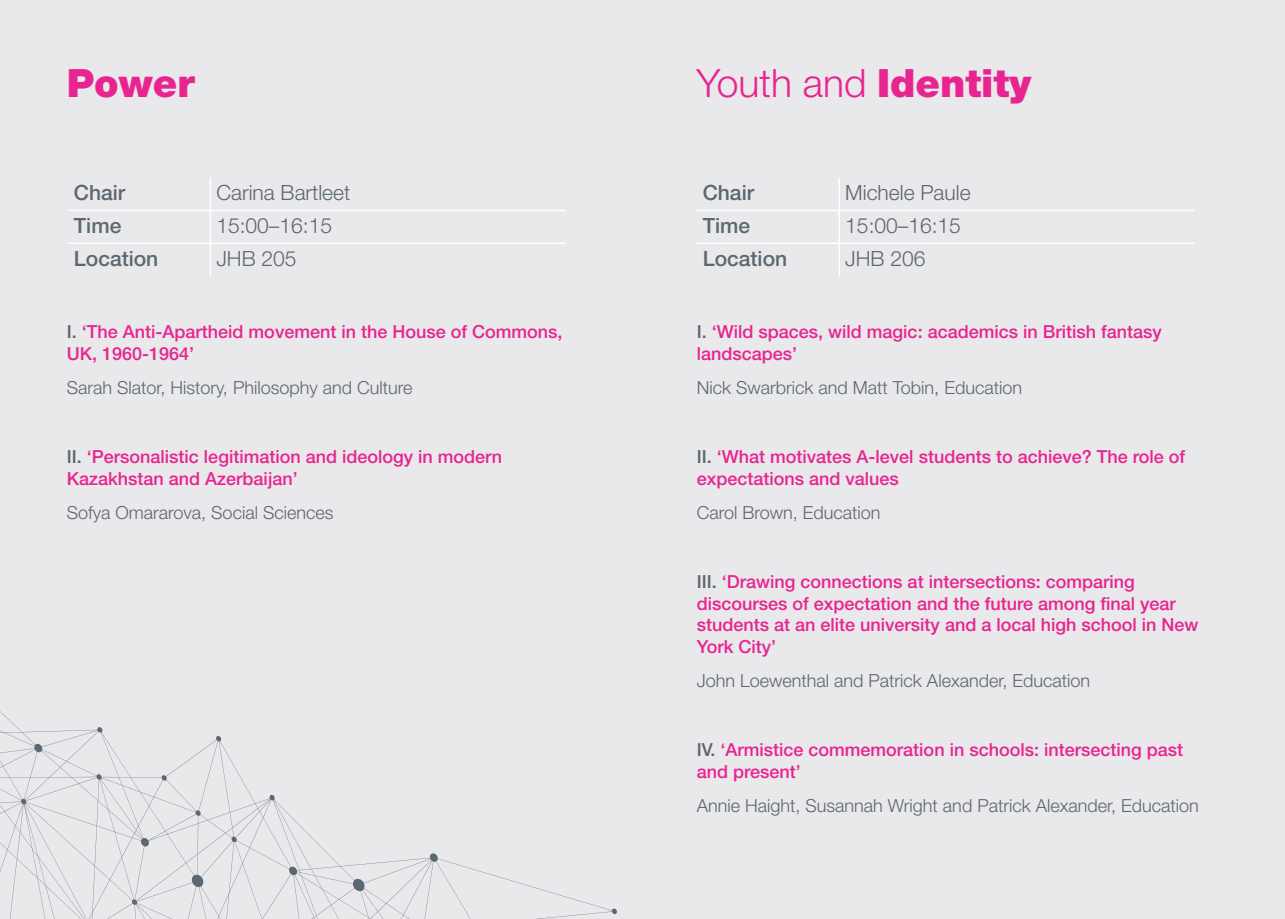
<style>
.page{position:relative;width:1285px;height:919px;background:#fff}
.page>*{position:absolute;margin:0;border:0;box-sizing:border-box;transform-origin:0 0}
.t1{font:300 39px "Helvetica Neue";color:#e82490}
.t2{font:900 39px "Helvetica Neue";color:#e82490}
.t3{font:300 21px "Helvetica Neue";color:#5b6771}
.t4{font:500 21px "Helvetica Neue LT";color:#5b6771}
.t5{font:500 18px/21.6px "Helvetica Neue LT";color:#e82490}
.t6{font:300 18px "Helvetica Neue";color:#5b6771}
.s1{color:#5b6771}
.s2{font-weight:900}
</style>
<div class="page">
<div style="left:0;top:0;width:1284px;height:918px;background:#e9e8ea"></div>
<hr style="left:696px;top:242px;width:143px;height:2px;background:#fff">
<hr style="left:839px;top:242px;width:355px;height:2px;background:#fff">
<hr style="left:696px;top:210px;width:143px;height:1px;background:#fff">
<hr style="left:839px;top:210px;width:355px;height:1px;background:#fff">
<hr style="left:838px;top:178px;width:1px;height:32px;background:#fff">
<hr style="left:838px;top:211px;width:1px;height:31px;background:#fff">
<hr style="left:838px;top:244px;width:1px;height:32px;background:#fff">
<hr style="left:68px;top:242px;width:142px;height:2px;background:#fff">
<hr style="left:210px;top:242px;width:355px;height:2px;background:#fff">
<hr style="left:68px;top:210px;width:142px;height:1px;background:#fff">
<hr style="left:210px;top:210px;width:355px;height:1px;background:#fff">
<hr style="left:210px;top:178px;width:1px;height:32px;background:#fff">
<hr style="left:210px;top:211px;width:1px;height:31px;background:#fff">
<hr style="left:210px;top:244px;width:1px;height:32px;background:#fff">
<svg style="left:0;top:711px;width:617px;height:207px"></svg>
<h1 class="t2" style="left:67px;top:60px;width:129px">Power</h1>
<p class="t4" style="left:74px;top:180px;width:53px">Chair</p>
<p class="t3" style="left:216px;top:180px;width:135px">Carina Bartleet</p>
<p class="t4" style="left:74px;top:213px;width:49px">Time</p>
<p class="t3" style="left:216px;top:213px;width:117px">15:00–16:15</p>
<p class="t4" style="left:74px;top:245px;width:86px">Location</p>
<p class="t3" style="left:216px;top:245px;width:82px">JHB 205</p>
<p class="t5" style="left:67px;top:321px;width:497px"><span class="s1">I.</span> ‘The Anti-Apartheid movement in the House of Commons,<br>UK, 1960-1964’</p>
<p class="t6" style="left:67px;top:377px;width:347px">Sarah Slator, History, Philosophy and Culture</p>
<p class="t5" style="left:67px;top:446px;width:437px"><span class="s1">II.</span> ‘Personalistic legitimation and ideology in modern<br>Kazakhstan and Azerbaijan’</p>
<p class="t6" style="left:67px;top:501px;width:268px">Sofya Omararova, Social Sciences</p>
<h1 class="t1" style="left:696px;top:60px;width:336px">Youth and <span class="s2">Identity</span></h1>
<p class="t4" style="left:702px;top:180px;width:53px">Chair</p>
<p class="t3" style="left:845px;top:180px;width:127px">Michele Paule</p>
<p class="t4" style="left:702px;top:213px;width:49px">Time</p>
<p class="t3" style="left:845px;top:213px;width:117px">15:00–16:15</p>
<p class="t4" style="left:702px;top:245px;width:86px">Location</p>
<p class="t3" style="left:845px;top:245px;width:82px">JHB 206</p>
<p class="t5" style="left:696px;top:321px;width:466px"><span class="s1">I.</span> ‘Wild spaces, wild magic: academics in British fantasy landscapes’</p>
<p class="t6" style="left:696px;top:377px;width:327px">Nick Swarbrick and Matt Tobin, Education</p>
<p class="t5" style="left:696px;top:446px;width:490px"><span class="s1">II.</span> ‘What motivates A-level students to achieve? The role of expectations and values</p>
<p class="t6" style="left:696px;top:501px;width:185px">Carol Brown, Education</p>
<p class="t5" style="left:696px;top:570px;width:503px"><span class="s1">III.</span> ‘Drawing connections at intersections: comparing discourses of expectation and the future among final year students at an elite university and a local high school in New York City’</p>
<p class="t6" style="left:696px;top:669px;width:395px">John Loewenthal and Patrick Alexander, Education</p>
<p class="t5" style="left:696px;top:738px;width:488px"><span class="s1">IV.</span> ‘Armistice commemoration in schools: intersecting past and present’</p>
<p class="t6" style="left:696px;top:794px;width:503px">Annie Haight, Susannah Wright and Patrick Alexander, Education</p>
</div>
